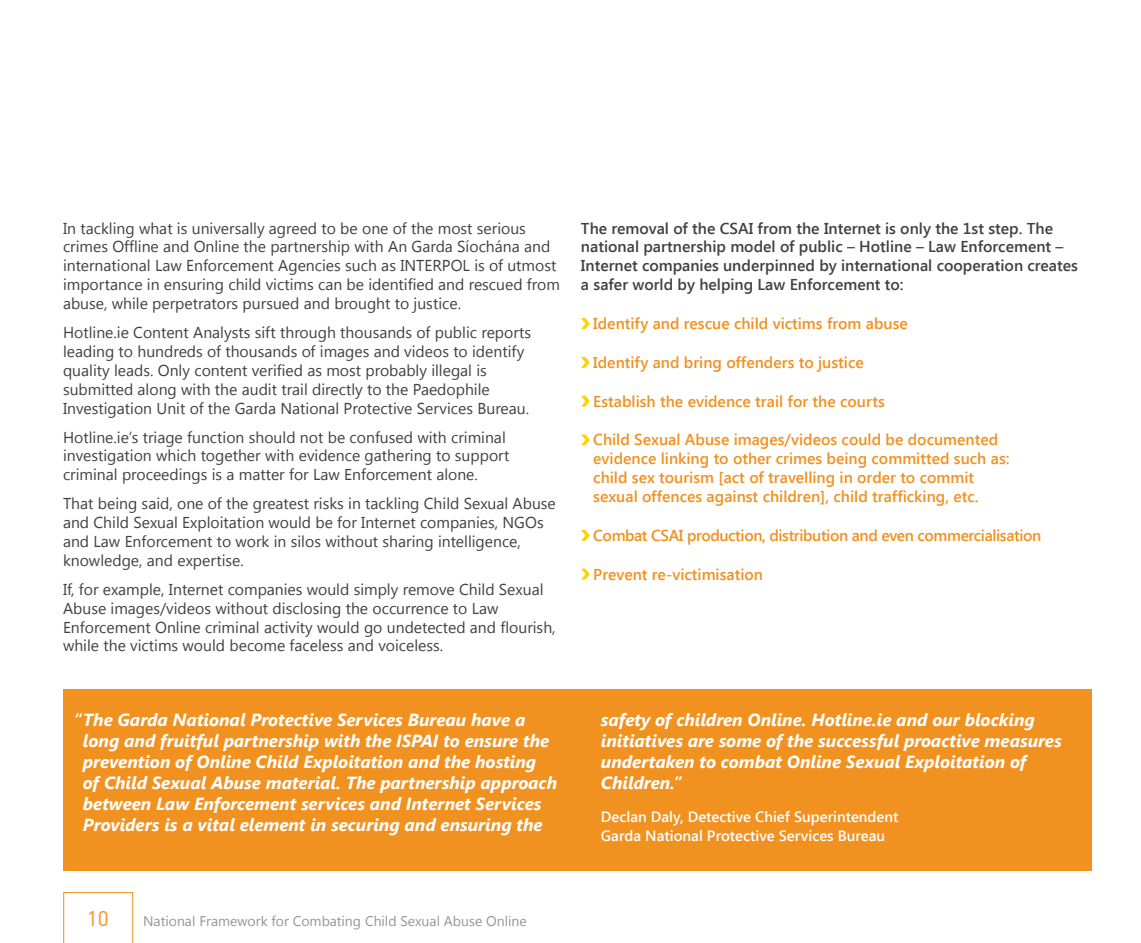
<style>
.page{position:relative;width:1141px;height:943px;background:#fff}
.page>*{position:absolute;margin:0;border:0;box-sizing:border-box;transform-origin:0 0}
.t1{font:21px "DIN";color:#f19120}
.t2{font:italic 700 17.5px/21px "Segoe UI";color:#fff}
.t3{font:15.75px/18.9px "Segoe UI";color:#414042}
.t4{font:600 15.75px/18.9px "Segoe UI";color:#f19120}
.t5{font:600 15.75px/18.9px "Segoe UI";color:#414042}
.t6{font:600 15.75px "Segoe UI";letter-spacing:-.025em;color:#f19120}
.t7{font:600 14.88px/18.9px "Segoe UI";color:#fff}
.t8{font:14px "Segoe UI";color:#939598}
</style>
<div class="page">
<div style="left:63px;top:690px;width:1028px;height:181px;background:#f19120"></div>
<svg style="left:581px;top:318px;width:9px;height:11px"></svg>
<svg style="left:581px;top:357px;width:9px;height:11px"></svg>
<svg style="left:581px;top:395px;width:9px;height:11px"></svg>
<svg style="left:581px;top:434px;width:9px;height:11px"></svg>
<svg style="left:581px;top:530px;width:9px;height:11px"></svg>
<svg style="left:581px;top:568px;width:9px;height:11px"></svg>
<svg style="left:63px;top:892px;width:70px;height:51px"></svg>
<p class="t3" style="left:63px;top:218px;width:498px">In tackling what is universally agreed to be one of the most serious crimes Offline and Online the partnership with An Garda Síochána and international Law Enforcement Agencies such as INTERPOL is of utmost importance in ensuring child victims can be identified and rescued from abuse, while perpetrators pursued and brought to justice.</p>
<p class="t3" style="left:63px;top:322px;width:470px">Hotline.ie Content Analysts sift through thousands of public reports leading to hundreds of thousands of images and videos to identify quality leads. Only content verified as most probably illegal is submitted along with the audit trail directly to the Paedophile Investigation Unit of the Garda National Protective Services Bureau.</p>
<p class="t3" style="left:63px;top:427px;width:448px">Hotline.ie’s triage function should not be confused with criminal investigation which together with evidence gathering to support criminal proceedings is a matter for Law Enforcement alone.</p>
<p class="t3" style="left:63px;top:493px;width:494px">That being said, one of the greatest risks in tackling Child Sexual Abuse and Child Sexual Exploitation would be for Internet companies, NGOs and Law Enforcement to work in silos without sharing intelligence, knowledge, and expertise.</p>
<p class="t3" style="left:63px;top:579px;width:494px">If, for example, Internet companies would simply remove Child Sexual Abuse images/videos without disclosing the occurrence to Law Enforcement Online criminal activity would go undetected and flourish, while the victims would become faceless and voiceless.</p>
<p class="t5" style="left:581px;top:218px;width:498px">The removal of the CSAI from the Internet is only the 1st step. The national partnership model of public – Hotline – Law Enforcement – Internet companies underpinned by international cooperation creates a safer world by helping Law Enforcement to:</p>
<p class="t4" style="left:593px;top:313px;width:316px">Identify and rescue child victims from abuse</p>
<p class="t4" style="left:593px;top:352px;width:272px">Identify and bring offenders to justice</p>
<p class="t4" style="left:593px;top:391px;width:293px">Establish the evidence trail for the courts</p>
<p class="t4" style="left:593px;top:429px;width:418px">Child Sexual Abuse images/videos could be documented evidence linking to other crimes being committed such as: child sex tourism [act of travelling in order to commit sexual offences against children], child trafficking, etc.</p>
<p class="t6" style="left:593px;top:524px;width:450px">Combat CSAI production, distribution and even commercialisation</p>
<p class="t4" style="left:593px;top:564px;width:171px">Prevent re-victimisation</p>
<p class="t2" style="left:83px;top:708px;width:476px;text-indent:-9px">“The Garda National Protective Services Bureau have a long and fruitful partnership with the ISPAI to ensure the prevention of Online Child Exploitation and the hosting<br>of Child Sexual Abuse material. The partnership approach between Law Enforcement services and Internet Services Providers is a vital element in securing and ensuring the</p>
<p class="t2" style="left:601px;top:708px;width:462px">safety of children Online. Hotline.ie and our blocking initiatives are some of the successful proactive measures undertaken to combat Online Sexual Exploitation of Children.”</p>
<p class="t7" style="left:601px;top:806px;width:299px">Declan Daly, Detective Chief Superintendent<br>Garda National Protective Services Bureau</p>
<h1 class="t1" style="left:87px;top:905px;width:23px">10</h1>
<p class="t8" style="left:143px;top:911px;width:385px">National Framework for Combating Child Sexual Abuse Online</p>
</div>
